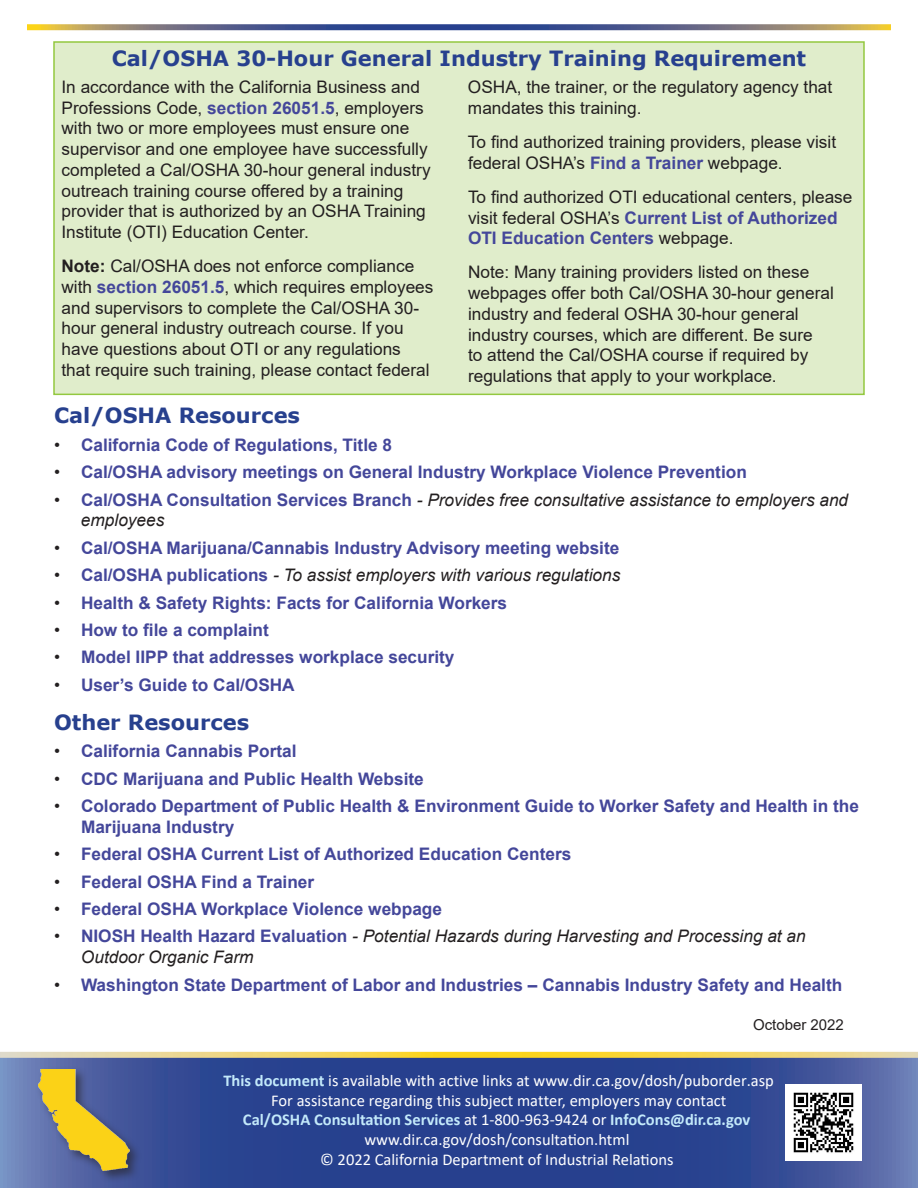
<style>
.page{position:relative;width:918px;height:1188px;background:#fff}
.page>*{position:absolute;margin:0;border:0;box-sizing:border-box;transform-origin:0 0}
.Header__top___H2{font:700 21px "Verdana";color:#27408e}
.t1{font:17.25px/20.7px "Arial";color:#231f20}
.t2{font:700 17.25px/20.7px "Arial";color:#44479a}
.t3{font:italic 17.25px/20.7px "Arial";color:#231f20}
.t4{font:16.5px/19.8px "Calibri";color:#fff;text-align:center}
.t5{font:15px "Arial";color:#231f20}
.s1{font-weight:700;color:#44479a}
.s2{font-weight:700}
.s3{font-weight:400;color:#231f20}
.s4{font-style:normal}
.s5{font-weight:700;font-style:normal;color:#44479a}
.s6{font-style:inherit}
.s7{font-weight:700;color:#c3e9fa}
</style>
<div class="page">
<svg style="left:27px;top:24px;width:864px;height:6px;background:#6e7182"></svg>
<svg style="left:0;top:1052px;width:918px;height:136px;background:#3c5192"></svg>
<div style="left:54px;top:42px;width:810px;height:352px;background:#e0edcb"></div>
<div style="left:36px;top:1066px;width:106px;height:117px;background:#231f20;opacity:.58"></div>
<img style="left:39px;top:1069px;width:91px;height:102px">
<div style="left:53px;top:41px;width:812px;height:354px;border:2px solid #93c83f"></div>
<img style="left:786px;top:1084px;width:76px;height:76px">
<h2 class="Header__top___H2" style="left:112px;top:43px;width:696px">Cal/OSHA 30-Hour General Industry Training Requirement</h2>
<p class="t1" style="left:62px;top:76px;width:371px">In accordance with the California Business and Professions Code, <span class="s1">section 26051.5</span>, employers with two or more employees must ensure one supervisor and one employee have successfully completed a Cal/OSHA 30-hour general industry outreach training course offered by a training provider that is authorized by an OSHA Training Institute (OTI) Education Center.</p>
<p class="t1" style="left:62px;top:256px;width:373px"><span class="s2">Note:</span> Cal/OSHA does not enforce compliance with <span class="s1">section 26051.5</span>, which requires employees and supervisors to complete the Cal/OSHA 30- hour general industry outreach course. If you have questions about OTI or any regulations that require such training, please contact federal</p>
<p class="t1" style="left:468px;top:76px;width:366px">OSHA, the trainer, or the regulatory agency that mandates this training.</p>
<p class="t1" style="left:468px;top:131px;width:370px">To find authorized training providers, please visit federal OSHA’s <span class="s1">Find a Trainer</span> webpage.</p>
<p class="t1" style="left:468px;top:186px;width:386px">To find authorized OTI educational centers, please visit federal OSHA’s <span class="s1">Current List of Authorized<br>OTI Education Centers</span> webpage.</p>
<p class="t1" style="left:468px;top:262px;width:367px">Note: Many training providers listed on these webpages offer both Cal/OSHA 30-hour general industry and federal OSHA 30-hour general industry courses, which are different. Be sure<br>to attend the Cal/OSHA course if required by regulations that apply to your workplace.</p>
<h2 class="Header__top___H2" style="left:54px;top:401px;width:248px">Cal/OSHA Resources</h2>
<p class="t2" style="left:54px;top:434px;width:340px"><span class="s3">•</span> California Code of Regulations, Title 8</p>
<p class="t2" style="left:54px;top:462px;width:694px"><span class="s3">•</span> Cal/OSHA advisory meetings on General Industry Workplace Violence Prevention</p>
<p class="t3" style="left:81px;top:489px;width:769px;text-indent:-27px"><span class="s4">•</span> <span class="s5">Cal/OSHA Consultation Services Branch</span> - Provides free consultative assistance to employers and employees</p>
<p class="t2" style="left:54px;top:537px;width:567px"><span class="s3">•</span> Cal/OSHA Marijuana/Cannabis Industry Advisory meeting website</p>
<p class="t3" style="left:54px;top:565px;width:568px"><span class="s4">•</span> <span class="s5">Cal/OSHA publications</span> - To assist employers with various regulations</p>
<p class="t2" style="left:54px;top:592px;width:455px"><span class="s3">•</span> Health &amp; Safety Rights: Facts for California Workers</p>
<p class="t2" style="left:54px;top:620px;width:216px"><span class="s3">•</span> How to file a complaint</p>
<p class="t2" style="left:54px;top:647px;width:402px"><span class="s3">•</span> Model IIPP that addresses workplace security</p>
<p class="t2" style="left:54px;top:675px;width:242px"><span class="s3">•</span> User’s Guide to Cal/OSHA</p>
<h2 class="Header__top___H2" style="left:54px;top:707px;width:197px">Other Resources</h2>
<p class="t2" style="left:54px;top:741px;width:244px"><span class="s3">•</span> California Cannabis Portal</p>
<p class="t2" style="left:54px;top:768px;width:371px"><span class="s3">•</span> CDC Marijuana and Public Health Website</p>
<p class="t2" style="left:81px;top:796px;width:779px;text-indent:-27px"><span class="s3">•</span> Colorado Department of Public Health &amp; Environment Guide to Worker Safety and Health in the<br>Marijuana Industry</p>
<p class="t2" style="left:54px;top:844px;width:519px"><span class="s3">•</span> Federal OSHA Current List of Authorized Education Centers</p>
<p class="t2" style="left:54px;top:871px;width:262px"><span class="s3">•</span> Federal OSHA Find a Trainer</p>
<p class="t2" style="left:54px;top:899px;width:390px"><span class="s3">•</span> Federal OSHA Workplace Violence webpage</p>
<p class="t3" style="left:81px;top:926px;width:726px;text-indent:-27px"><span class="s4">•</span> <span class="s5">NIOSH Health Hazard Evaluation</span> - Potential Hazards during Harvesting and Processing at an<br>Outdoor Organic Farm</p>
<p class="t2" style="left:54px;top:974px;width:790px"><span class="s3">•</span> Washington State Department of Labor and Industries – Cannabis Industry Safety and Health</p>
<p class="t5" style="left:753px;top:1014px;width:92px">October <span class="s6">202</span>2</p>
<p class="t4" style="left:223px;top:1070px;width:552px"><span class="s7">This document</span> is available with active links at www.dir.ca.gov/dosh/puborder.asp For assistance regarding this subject matter, employers may contact<br><span class="s7">Cal/OSHA Consultation Services</span> at 1-800-963-9424 or <span class="s7">InfoCons@dir.ca.gov </span>www.dir.ca.gov/dosh/consultation.html<br>© 2022 California Department of Industrial Relations</p>
</div>
